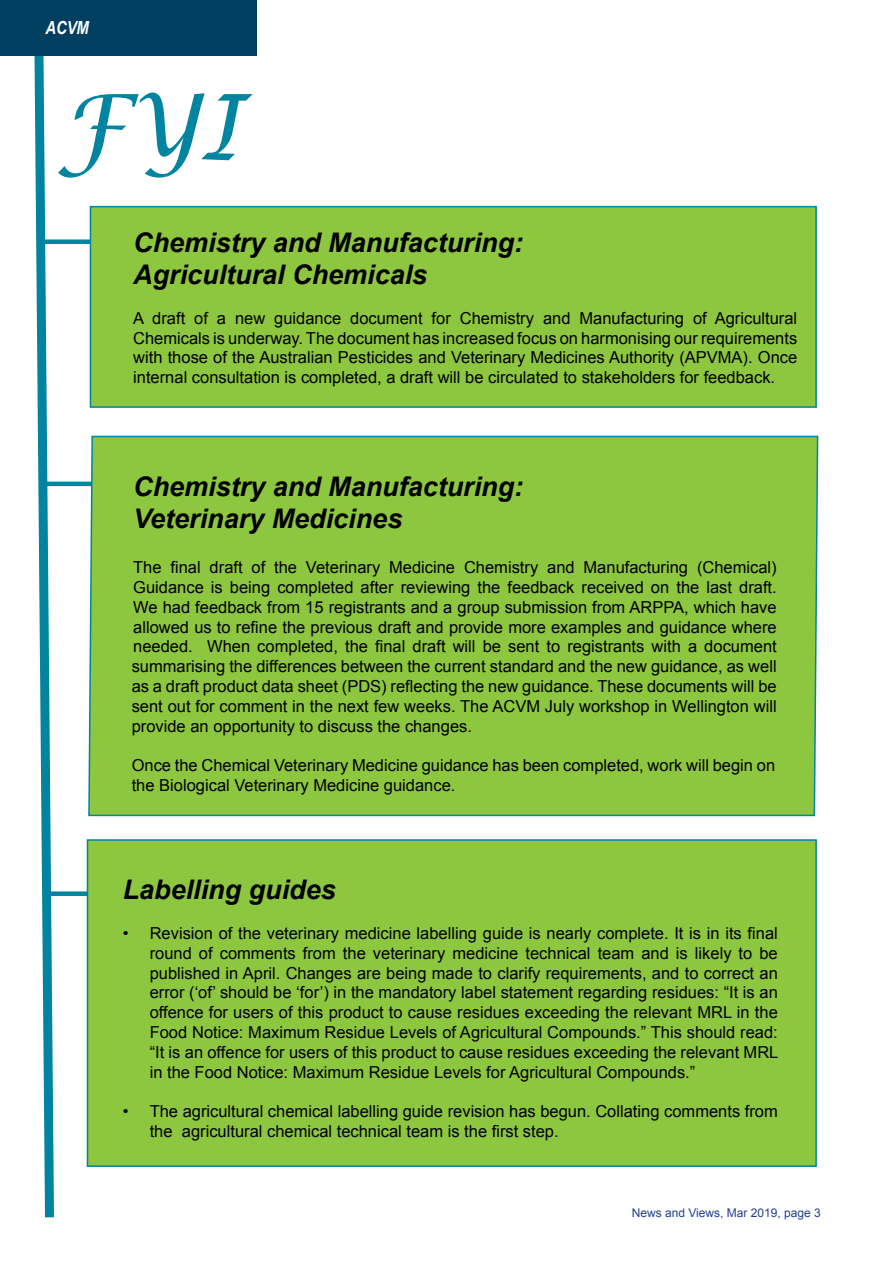
<style>
.page{position:relative;width:893px;height:1263px;background:#fff}
.page>*{position:absolute;margin:0;border:0;box-sizing:border-box;transform-origin:0 0}
.t1{font:italic 90px "Lucida Calligraphy";color:#0084a0}
.t2{font:italic 700 27px/32.4px "Arial";color:#000}
.t3{font:italic 700 18px "Arial Narrow";color:#fff}
.t4{font:16.5px/19.8px "Arial";color:#000;text-align:justify}
.t5{font:12px "Arial";color:#25408f}
</style>
<div class="page">
<hr style="left:40px;top:482px;width:68px;height:4px;background:#0084a0">
<div style="left:49px;top:891px;width:49px;height:5px;background:#0084a0"></div>
<div style="left:44px;top:239px;width:48px;height:5px;background:#0084a0"></div>
<svg style="left:30px;top:55px;width:29px;height:1163px"></svg>
<div style="left:87px;top:435px;width:732px;height:382px;background:#8dc63f"></div>
<div style="left:0;top:0;width:257px;height:55px;background:#003f5f"></div>
<div style="left:90px;top:207px;width:726px;height:200px;background:#8dc63f"></div>
<div style="left:90px;top:206px;width:727px;height:202px;border:2px solid #0084a0"></div>
<div style="left:87px;top:840px;width:729px;height:326px;background:#8dc63f"></div>
<div style="left:87px;top:839px;width:730px;height:328px;border:2px solid #0084a0"></div>
<p class="t3" style="left:45px;top:14px;width:45px">ACVM</p>
<h1 class="t1" style="left:58px;top:73px;width:185px">FYI</h1>
<h2 class="t2" style="left:133px;top:227px;width:392px">Chemistry and Manufacturing:<br>Agricultural Chemicals</h2>
<p class="t4" style="left:133px;top:308px;width:666px">A draft of a new guidance document for Chemistry and Manufacturing of Agricultural Chemicals is underway. The document has increased focus on harmonising our requirements with those of the Australian Pesticides and Veterinary Medicines Authority (APVMA). Once internal consultation is completed, a draft will be circulated to stakeholders for feedback.</p>
<h2 class="t2" style="left:133px;top:471px;width:392px">Chemistry and Manufacturing:<br>Veterinary Medicines</h2>
<p class="t4" style="left:132px;top:557px;width:647px">The final draft of the Veterinary Medicine Chemistry and Manufacturing (Chemical)<br>Guidance is being completed after reviewing the feedback received on the last draft.<br>We had feedback from 15 registrants and a group submission from ARPPA, which have allowed us to refine the previous draft and provide more examples and guidance where needed. When completed, the final draft will be sent to registrants with a document summarising the differences between the current standard and the new guidance, as well as a draft product data sheet (PDS) reflecting the new guidance. These documents will be sent out for comment in the next few weeks. The ACVM July workshop in Wellington will provide an opportunity to discuss the changes.</p>
<p class="t4" style="left:132px;top:755px;width:645px">Once the Chemical Veterinary Medicine guidance has been completed, work will begin on the Biological Veterinary Medicine guidance.</p>
<h2 class="t2" style="left:123px;top:874px;width:215px">Labelling guides</h2>
<p class="t4" style="left:150px;top:923px;width:630px;text-indent:-27px">• Revision of the veterinary medicine labelling guide is nearly complete. It is in its final round of comments from the veterinary medicine technical team and is likely to be published in April. Changes are being made to clarify requirements, and to correct an error (‘of’ should be ‘for’) in the mandatory label statement regarding residues: “It is an offence for users of this product to cause residues exceeding the relevant MRL in the Food Notice: Maximum Residue Levels of Agricultural Compounds.” This should read: “It is an offence for users of this product to cause residues exceeding the relevant MRL in the Food Notice: Maximum Residue Levels for Agricultural Compounds.”</p>
<p class="t4" style="left:150px;top:1101px;width:630px;text-indent:-27px">• The agricultural chemical labelling guide revision has begun. Collating comments from the agricultural chemical technical team is the first step.</p>
<p class="t5" style="left:632px;top:1204px;width:191px">News and Views, Mar 2019, page 3</p>
</div>
